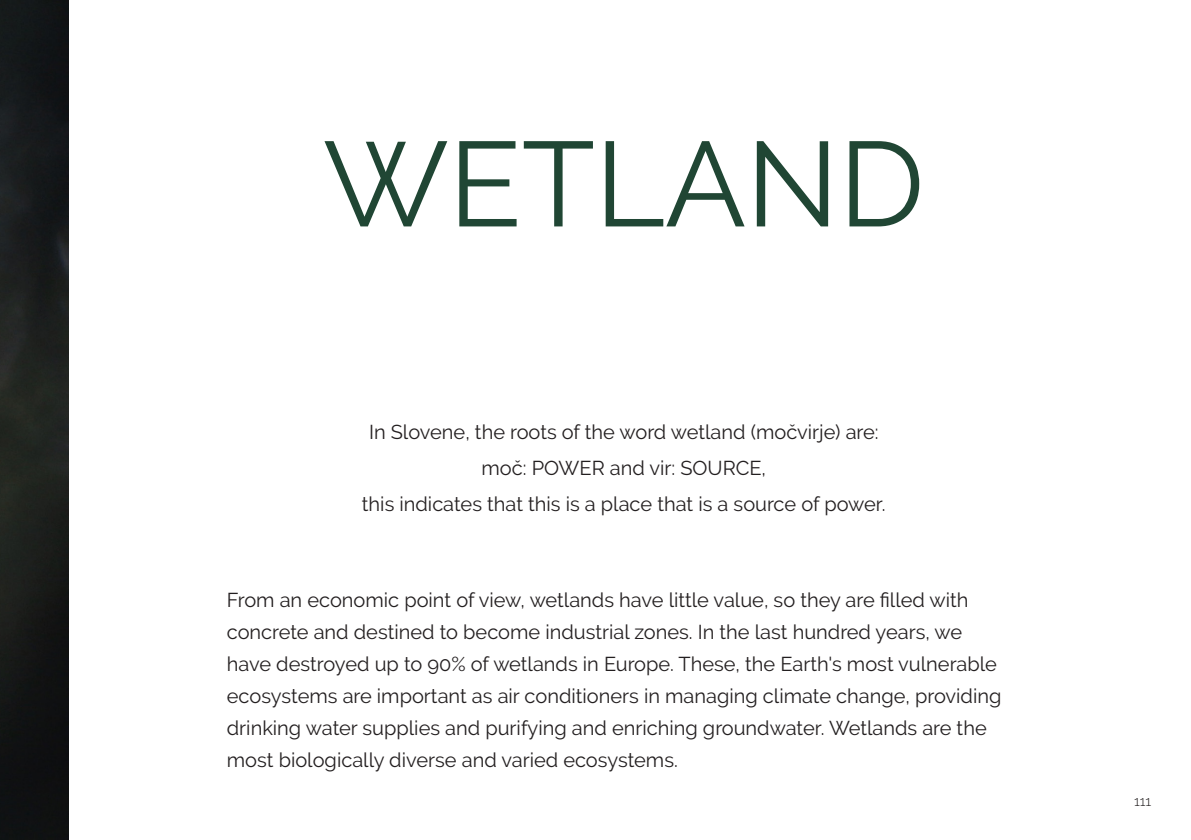
<style>
.page{position:relative;width:1191px;height:840px;background:#fff}
.page>*{position:absolute;margin:0;border:0;box-sizing:border-box;transform-origin:0 0}
.t1{font:120px "Raleway";color:#204634}
.t2{font:20px/32px "Raleway";color:#231f20;text-align:center}
.t3{font:300 14px "Raleway";color:#231f20}
</style>
<div class="page">
<img style="left:0;top:0;width:68px;height:839px">
<h1 class="t1" style="left:323px;top:114px;width:603px">WETLAND</h1>
<p class="t2" style="left:362px;top:413px;width:525px;line-height:36px">In Slovene, the roots of the word wetland (močvirje) are: moč: POWER and vir: SOURCE,<br>this indicates that this is a place that is a source of power.</p>
<p class="t2" style="left:227px;top:583px;width:776px;text-align:left">From an economic point of view, wetlands have little value, so they are filled with concrete and destined to become industrial zones. In the last hundred years, we have destroyed up to 90% of wetlands in Europe. These, the Earth's most vulnerable ecosystems are important as air conditioners in managing climate change, providing drinking water supplies and purifying and enriching groundwater. Wetlands are the most biologically diverse and varied ecosystems.</p>
<p class="t3" style="left:1134px;top:792px;width:19px">111</p>
</div>
